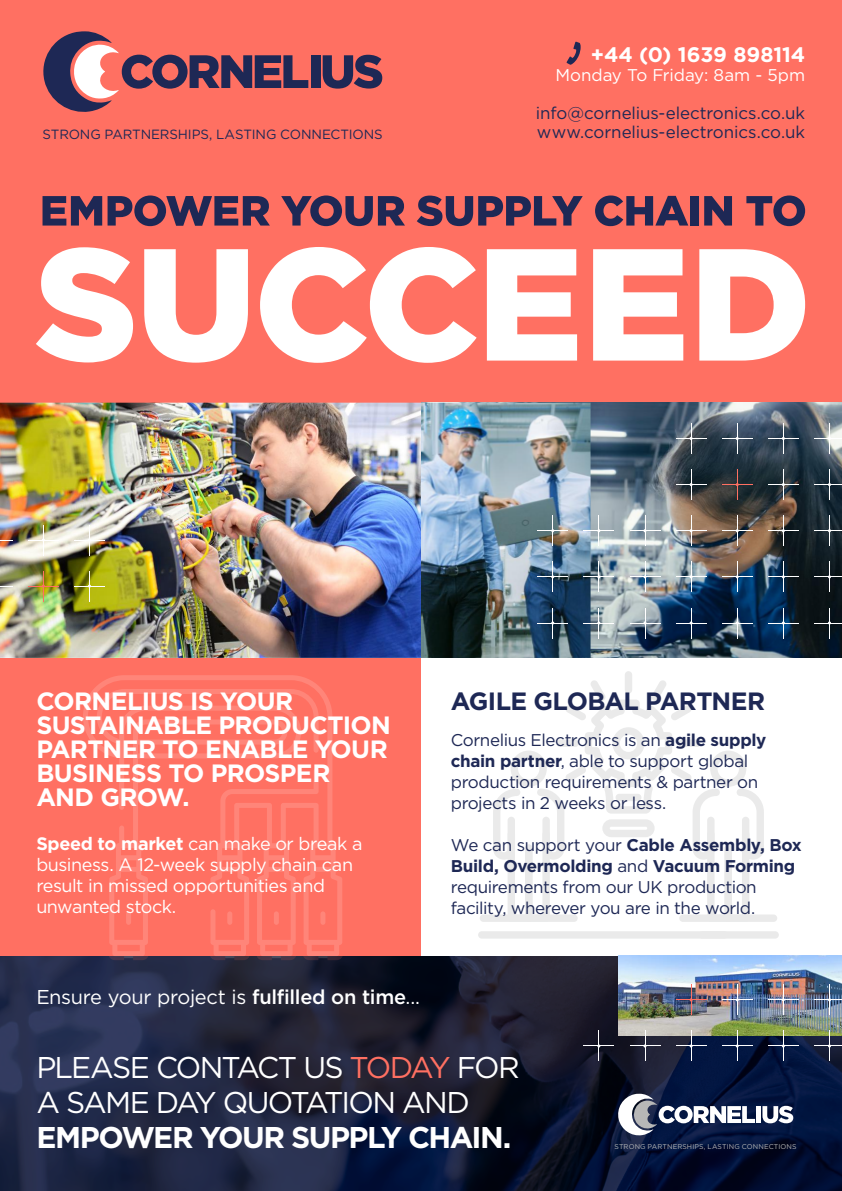
<style>
.page{position:relative;width:842px;height:1191px;background:#fff}
.page>*{position:absolute;margin:0;border:0;box-sizing:border-box;transform-origin:0 0}
.t1{font:30px/35px "Gotham";letter-spacing:-.06em;color:#fff}
.t2{font:700 30px "Gotham";letter-spacing:-.05em;color:#fff}
.t3{font:700 25px/24px "Gotham";letter-spacing:-.025em;color:#fff}
.t4{font:700 25px "Gotham";letter-spacing:-.03em;color:#1e2855}
.t5{font:700 21px "Gotham";letter-spacing:-.01em;color:#fff}
.t6{font:20px "Gotham";letter-spacing:-.02em;color:#fff}
.t7{font:18px/21px "Gotham";letter-spacing:-.025em;color:#fff}
.t8{font:17px/21px "Gotham";letter-spacing:-.02em;color:#1e2855}
.t9{font:17px "Gotham";letter-spacing:-.005em;color:#fff}
.t10{font:13.3px "Gotham";letter-spacing:-.01em;color:#1e2855}
.t11{font:6.9px "Gotham";letter-spacing:.02em;color:#b7b7b7}
.s1{font-weight:700}
.s2{font-weight:500}
.s3{color:#ff7062}
</style>
<div class="page">
<div style="left:0;top:0;width:842px;height:482px;background:#ff7062"></div>
<svg style="left:0;top:955px;width:842px;height:236px;background:#19203a"></svg>
<img style="left:0;top:403px;width:842px;height:255px">
<img style="left:421px;top:403px;width:169px;height:255px">
<svg style="left:43px;top:31px;width:265px;height:81px"></svg>
<div style="left:311px;top:55px;width:9px;height:33px;background:#1e2855"></div>
<svg style="left:323px;top:55px;width:59px;height:34px"></svg>
<svg style="left:616px;top:1093px;width:139px;height:43px"></svg>
<div style="left:756px;top:1106px;width:5px;height:17px;background:#fff"></div>
<svg style="left:762px;top:1105px;width:31px;height:18px"></svg>
<svg style="left:566px;top:42px;width:15px;height:23px"></svg>
<svg style="left:36px;top:247px;width:97px;height:115px"></svg>
<svg style="left:144px;top:249px;width:104px;height:114px"></svg>
<svg style="left:260px;top:247px;width:217px;height:116px"></svg>
<svg style="left:487px;top:249px;width:90px;height:111px"></svg>
<svg style="left:593px;top:249px;width:90px;height:111px"></svg>
<svg style="left:699px;top:249px;width:106px;height:111px"></svg>
<svg style="left:43px;top:196px;width:59px;height:29px"></svg>
<svg style="left:108px;top:195px;width:162px;height:31px"></svg>
<svg style="left:281px;top:195px;width:124px;height:31px"></svg>
<svg style="left:417px;top:196px;width:166px;height:30px"></svg>
<svg style="left:595px;top:195px;width:93px;height:31px"></svg>
<div style="left:691px;top:196px;width:8px;height:29px;background:#1e2855"></div>
<svg style="left:704px;top:196px;width:28px;height:29px"></svg>
<svg style="left:746px;top:195px;width:59px;height:31px"></svg>
<svg style="left:814px;top:621px;width:28px;height:3px"></svg>
<hr style="left:829px;top:607px;width:1px;height:31px;background:#fff">
<hr style="left:768px;top:622px;width:31px;height:1px;background:#fff">
<hr style="left:783px;top:607px;width:1px;height:31px;background:#fff">
<hr style="left:722px;top:622px;width:31px;height:1px;background:#fff">
<hr style="left:737px;top:607px;width:1px;height:31px;background:#fff">
<hr style="left:676px;top:622px;width:30px;height:1px;background:#fff">
<hr style="left:691px;top:607px;width:1px;height:31px;background:#fff">
<hr style="left:630px;top:622px;width:30px;height:1px;background:#fff">
<hr style="left:645px;top:607px;width:1px;height:31px;background:#fff">
<hr style="left:583px;top:622px;width:31px;height:1px;background:#fff">
<hr style="left:598px;top:607px;width:1px;height:31px;background:#fff">
<svg style="left:814px;top:575px;width:28px;height:3px"></svg>
<hr style="left:829px;top:561px;width:1px;height:31px;background:#fff">
<hr style="left:768px;top:576px;width:31px;height:1px;background:#fff">
<hr style="left:783px;top:561px;width:1px;height:31px;background:#fff">
<hr style="left:722px;top:576px;width:31px;height:1px;background:#fff">
<hr style="left:737px;top:561px;width:1px;height:31px;background:#fff">
<hr style="left:676px;top:576px;width:30px;height:1px;background:#fff">
<hr style="left:691px;top:561px;width:1px;height:31px;background:#fff">
<hr style="left:630px;top:576px;width:30px;height:1px;background:#fff">
<hr style="left:645px;top:561px;width:1px;height:31px;background:#fff">
<hr style="left:583px;top:576px;width:31px;height:1px;background:#fff">
<hr style="left:598px;top:561px;width:1px;height:31px;background:#fff">
<svg style="left:814px;top:529px;width:28px;height:3px"></svg>
<hr style="left:829px;top:515px;width:1px;height:31px;background:#fff">
<hr style="left:768px;top:530px;width:31px;height:1px;background:#fff">
<hr style="left:783px;top:515px;width:1px;height:31px;background:#fff">
<hr style="left:722px;top:530px;width:31px;height:1px;background:#fff">
<hr style="left:737px;top:515px;width:1px;height:31px;background:#fff">
<hr style="left:676px;top:530px;width:30px;height:1px;background:#fff">
<hr style="left:691px;top:515px;width:1px;height:31px;background:#fff">
<hr style="left:630px;top:530px;width:30px;height:1px;background:#fff">
<hr style="left:645px;top:515px;width:1px;height:31px;background:#fff">
<hr style="left:583px;top:530px;width:31px;height:1px;background:#fff">
<hr style="left:598px;top:515px;width:1px;height:31px;background:#fff">
<svg style="left:814px;top:483px;width:28px;height:3px"></svg>
<hr style="left:829px;top:469px;width:1px;height:31px;background:#fff">
<hr style="left:768px;top:484px;width:31px;height:1px;background:#fff">
<hr style="left:783px;top:469px;width:1px;height:31px;background:#fff">
<hr style="left:722px;top:484px;width:31px;height:1px;background:#ff7062">
<hr style="left:737px;top:469px;width:1px;height:31px;background:#ff7062">
<hr style="left:676px;top:484px;width:30px;height:1px;background:#fff">
<hr style="left:691px;top:469px;width:1px;height:31px;background:#fff">
<svg style="left:814px;top:437px;width:28px;height:3px"></svg>
<hr style="left:829px;top:423px;width:1px;height:31px;background:#fff">
<hr style="left:768px;top:438px;width:31px;height:1px;background:#fff">
<hr style="left:783px;top:423px;width:1px;height:31px;background:#fff">
<hr style="left:722px;top:438px;width:31px;height:1px;background:#fff">
<hr style="left:737px;top:423px;width:1px;height:31px;background:#fff">
<hr style="left:676px;top:438px;width:30px;height:1px;background:#fff">
<hr style="left:691px;top:423px;width:1px;height:31px;background:#fff">
<hr style="left:74px;top:586px;width:31px;height:1px;background:#fff">
<hr style="left:89px;top:571px;width:1px;height:30px;background:#fff">
<hr style="left:28px;top:586px;width:31px;height:1px;background:#ff7062">
<hr style="left:43px;top:571px;width:1px;height:30px;background:#ff7062">
<svg style="left:0;top:586px;width:13px;height:1px"></svg>
<hr style="left:74px;top:539px;width:31px;height:1px;background:#fff">
<hr style="left:89px;top:524px;width:1px;height:31px;background:#fff">
<hr style="left:28px;top:539px;width:31px;height:1px;background:#fff">
<hr style="left:43px;top:524px;width:1px;height:31px;background:#fff">
<svg style="left:0;top:539px;width:13px;height:1px"></svg>
<div style="left:0;top:658px;width:421px;height:297px;background:#ff7062"></div>
<svg style="left:79px;top:675px;width:267px;height:285px"></svg>
<div style="left:480px;top:914px;width:98px;height:8px;background:#eaeaea;border-radius:4px"></div>
<div style="left:478px;top:931px;width:250px;height:7px;background:#eaeaea;border-radius:4px"></div>
<div style="left:679px;top:914px;width:98px;height:8px;background:#eaeaea;border-radius:4px"></div>
<div style="left:699px;top:931px;width:80px;height:7px;background:#eaeaea;border-radius:4px"></div>
<div style="left:625px;top:671px;width:7px;height:22px;background:#eaeaea;border-radius:4px"></div>
<svg style="left:493px;top:680px;width:271px;height:240px"></svg>
<div style="left:615px;top:793px;width:26px;height:8px;background:#eaeaea;border-radius:4px"></div>
<img style="left:618px;top:955px;width:224px;height:80px">
<svg style="left:814px;top:1044px;width:28px;height:3px"></svg>
<hr style="left:829px;top:1030px;width:1px;height:31px;background:#fff">
<hr style="left:768px;top:1045px;width:31px;height:1px;background:#fff">
<hr style="left:783px;top:1030px;width:1px;height:31px;background:#fff">
<hr style="left:722px;top:1045px;width:31px;height:1px;background:#fff">
<hr style="left:737px;top:1030px;width:1px;height:31px;background:#fff">
<hr style="left:676px;top:1045px;width:30px;height:1px;background:#fff">
<hr style="left:691px;top:1030px;width:1px;height:31px;background:#fff">
<hr style="left:630px;top:1045px;width:30px;height:1px;background:#fff">
<hr style="left:645px;top:1030px;width:1px;height:31px;background:#fff">
<hr style="left:583px;top:1045px;width:31px;height:1px;background:#fff">
<hr style="left:598px;top:1030px;width:1px;height:31px;background:#fff">
<svg style="left:814px;top:998px;width:28px;height:3px"></svg>
<hr style="left:829px;top:984px;width:1px;height:31px;background:#fff">
<hr style="left:768px;top:999px;width:31px;height:1px;background:#fff">
<hr style="left:783px;top:984px;width:1px;height:31px;background:#fff">
<hr style="left:722px;top:999px;width:31px;height:1px;background:#fff">
<hr style="left:737px;top:984px;width:1px;height:31px;background:#fff">
<hr style="left:676px;top:999px;width:30px;height:1px;background:#ff7062">
<hr style="left:691px;top:984px;width:1px;height:31px;background:#ff7062">
<hr style="left:537px;top:622px;width:31px;height:1px;background:#fff">
<hr style="left:552px;top:607px;width:1px;height:31px;background:#fff">
<hr style="left:537px;top:576px;width:31px;height:1px;background:#fff">
<hr style="left:552px;top:561px;width:1px;height:31px;background:#fff">
<hr style="left:537px;top:530px;width:31px;height:1px;background:#fff">
<hr style="left:552px;top:515px;width:1px;height:31px;background:#fff">
<p class="t10" style="left:43px;top:127px;width:342px">STRONG PARTNERSHIPS, LASTING CONNECTIONS</p>
<p class="t5" style="left:591px;top:43px;width:216px">+44 (0) 1639 898114</p>
<p class="t9" style="left:555px;top:66px;width:251px">Monday To Friday: 8am - 5pm</p>
<p class="t8" style="left:536px;top:103px;width:271px;line-height:19px">info@cornelius-electronics.co.uk www.cornelius-electronics.co.uk</p>
<h2 class="t3" style="left:36px;top:688px;width:356px">CORNELIUS IS YOUR<br>SUSTAINABLE PRODUCTION<br>PARTNER TO ENABLE YOUR<br>BUSINESS TO PROSPER<br>AND GROW.</h2>
<p class="t7" style="left:36px;top:833px;width:328px"><span class="s1">Speed to market</span> can make or break a business. A 12-week supply chain can result in missed opportunities and unwanted stock.</p>
<p class="t6" style="left:36px;top:985px;width:385px">Ensure your project is <span class="s2">fulfilled on time</span>...</p>
<h2 class="t4" style="left:451px;top:687px;width:316px">AGILE GLOBAL PARTNER</h2>
<p class="t8" style="left:451px;top:729px;width:317px">Cornelius Electronics is an <span class="s1">agile supply chain partner</span>, able to support global production requirements &amp; partner on projects in 2 weeks or less.</p>
<p class="t8" style="left:451px;top:834px;width:353px">We can support your <span class="s1">Cable Assembly, Box Build, Overmolding</span> and <span class="s1">Vacuum Forming </span>requirements from our UK production facility, wherever you are in the world.</p>
<h1 class="t1" style="left:36px;top:1049px;width:485px">PLEASE CONTACT US <span class="s3">TODAY</span> FOR<br>A SAME DAY QUOTATION AND</h1>
<h1 class="t2" style="left:36px;top:1120px;width:476px">EMPOWER YOUR SUPPLY CHAIN.</h1>
<p class="t11" style="left:615px;top:1143px;width:183px">STRONG PARTNERSHIPS, LASTING CONNECTIONS</p>
</div>
